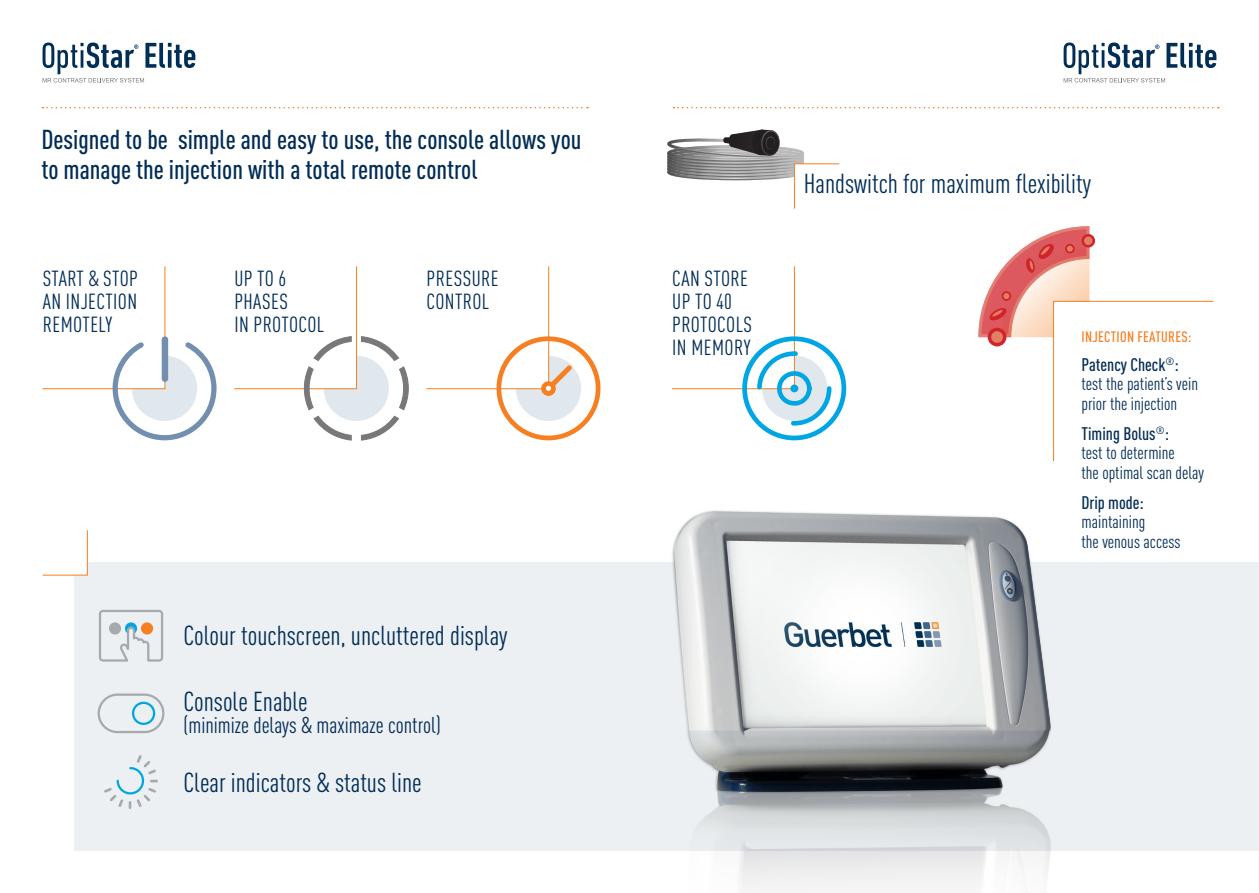
<style>
.page{position:relative;width:1259px;height:893px;background:#fff}
.page>*{position:absolute;margin:0;border:0;box-sizing:border-box;transform-origin:0 0}
.t1{font:condensed 27.15px "DIN Pro";color:#002c56}
.t2{font:500 condensed 27px/30px "DIN Pro";color:#002c56}
.t3{font:condensed 22.65px "DIN Pro";color:#002c56}
.t4{font:condensed 21.6px/23.1px "DIN Pro";letter-spacing:.02em;color:#002c56}
.t5{font:condensed 18px/19.5px "DIN Pro";color:#002c56}
.t6{font:500 condensed 18px "DIN Pro";color:#002c56}
.t7{font:500 condensed 15px "DIN Pro";letter-spacing:.02em;color:#f57f21}
.s1{font-weight:500}
</style>
<div class="page">
<div style="left:75px;top:562px;width:1184px;height:288px;background:#ecf0f3"></div>
<svg style="left:42px;top:530px;width:46px;height:46px"></svg>
<svg style="left:104px;top:755px;width:54px;height:54px"></svg>
<div style="left:98px;top:693px;width:66px;height:40px;border:2px solid #a8a9ad;border-radius:19px"></div>
<div style="left:132px;top:702px;width:23px;height:23px;border:2px solid #00a6e4;border-radius:50%"></div>
<svg style="left:99px;top:609px;width:65px;height:53px"></svg>
<svg style="left:978px;top:226px;width:236px;height:236px"></svg>
<svg style="left:43px;top:43px;width:152px;height:40px"></svg>
<svg style="left:1063px;top:43px;width:153px;height:40px"></svg>
<img style="left:665px;top:730px;width:394px;height:162px">
<img style="left:672px;top:510px;width:379px;height:220px">
<svg style="left:667px;top:130px;width:173px;height:79px"></svg>
<svg style="left:234px;top:266px;width:175px;height:175px"></svg>
<svg style="left:426px;top:266px;width:174px;height:174px"></svg>
<svg style="left:672px;top:266px;width:174px;height:174px"></svg>
<svg style="left:42px;top:266px;width:175px;height:175px"></svg>
<svg style="left:43px;top:107px;width:545px;height:1px"></svg>
<svg style="left:673px;top:107px;width:545px;height:1px"></svg>
<h2 class="t2" style="left:41px;top:122px;width:541px">Designed to be simple and easy to use, the console allows you to manage the injection with a total remote control</h2>
<p class="t4" style="left:43px;top:265px;width:97px;text-align:justify">START &amp; STOP AN INJECTION REMOTELY</p>
<p class="t4" style="left:234px;top:265px;width:91px">UP TO 6<br>PHASES<br>IN PROTOCOL</p>
<p class="t4" style="left:426px;top:265px;width:74px">PRESSURE<br>CONTROL</p>
<p class="t4" style="left:672px;top:265px;width:81px">CAN STORE<br>UP TO 40<br>PROTOCOLS<br>IN MEMORY</p>
<h1 class="t1" style="left:183px;top:616px;width:325px">Colour touchscreen, uncluttered display</h1>
<h1 class="t1" style="left:183px;top:681px;width:126px">Console Enable</h1>
<p class="t3" style="left:183px;top:709px;width:259px">(minimize delays &amp; maximaze control)</p>
<h1 class="t1" style="left:183px;top:763px;width:240px">Clear indicators &amp; status line</h1>
<h1 class="t1" style="left:803px;top:164px;width:289px">Handswitch for maximum flexibility</h1>
<p class="t7" style="left:1081px;top:326px;width:111px">INJECTION FEATURES:</p>
<p class="t5" style="left:1081px;top:353px;width:118px"><span class="s1">Patency Check</span><sup>®</sup><span class="s1">: </span>test the patient’s vein prior the injection</p>
<p class="t5" style="left:1081px;top:422px;width:124px"><span class="s1">Timing Bolus</span><sup>®</sup><span class="s1">:<br></span>test to determine<br>the optimal scan delay</p>
<p class="t6" style="left:1081px;top:489px;width:64px">Drip mode:</p>
<p class="t5" style="left:1081px;top:511px;width:101px">maintaining<br>the venous access</p>
</div>
